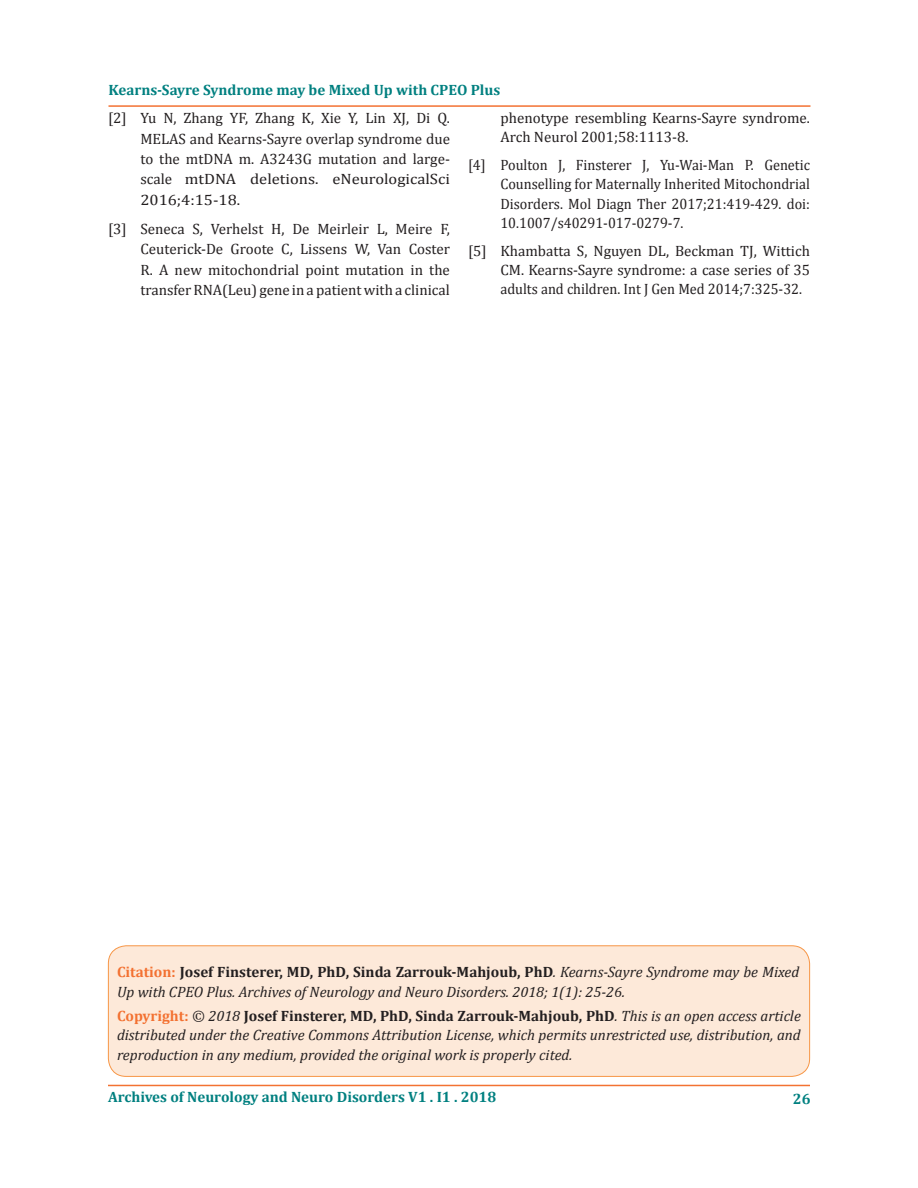
<style>
.page{position:relative;width:918px;height:1188px;background:#fff}
.page>*{position:absolute;margin:0;border:0;box-sizing:border-box;transform-origin:0 0}
.t1{font:15px/20.4px "Cambria";color:#231f20;text-align:justify}
.t2{font:italic 15px/19.5px "Cambria";color:#231f20}
.t3{font:15px/19.2px "Cambria";color:#231f20;text-align:justify;scale:.95 1}
.t4{font:700 15px "Cambria";color:#008080}
.s1{font-weight:700;font-style:normal;color:#f37131}
.s2{font-weight:700;font-style:normal}
</style>
<div class="page">
<hr style="left:108px;top:1085px;width:702px;height:1px;background:#f37232">
<hr style="left:108px;top:105px;width:702px;height:2px;background:#f37232">
<div style="left:108px;top:946px;width:702px;height:130px;background:#fde9d9;border-radius:18px"></div>
<div style="left:108px;top:945px;width:702px;height:132px;border:1px solid #f79646;border-radius:18px"></div>
<p class="t4" style="left:108px;top:80px;width:393px">Kearns-Sayre Syndrome may be Mixed Up with CPEO Plus</p>
<p class="t1" style="left:140px;top:108px;width:311px;text-indent:-32px">[2] Yu N, Zhang YF, Zhang K, Xie Y, Lin XJ, Di Q.<br>MELAS and Kearns-Sayre overlap syndrome due to the mtDNA m. A3243G mutation and large&shy;scale mtDNA deletions. eNeurologicalSci 2016;4:15-18.</p>
<p class="t1" style="left:140px;top:218px;width:311px;text-indent:-32px">[3] Seneca S, Verhelst H, De Meirleir L, Meire F, Ceuterick-De Groote C, Lissens W, Van Coster R. A new mitochondrial point mutation in the transfer RNA(Leu) gene in a patient with a clinical</p>
<p class="t1" style="left:500px;top:108px;width:311px;line-height:19.2px">phenotype resembling Kearns-Sayre syndrome.<br>Arch Neurol 2001;58:1113-8.</p>
<p class="t3" style="left:500px;top:155px;width:327px;text-indent:-32px">[4] Poulton J, Finsterer J, Yu-Wai-Man P. Genetic Counselling for Maternally Inherited Mitochondrial Disorders. Mol Diagn Ther 2017;21:419-429. doi:<br>10.1007/s40291-017-0279-7.</p>
<p class="t1" style="left:500px;top:241px;width:311px;line-height:19.2px;text-indent:-32px">[5] Khambatta S, Nguyen DL, Beckman TJ, Wittich CM. Kearns-Sayre syndrome: a case series of 35 adults and children. Int J Gen Med 2014;7:325-32.</p>
<p class="t2" style="left:117px;top:962px;width:684px"><span class="s1">Citation:</span> <span class="s2">Josef Finsterer, MD, PhD, Sinda Zarrouk-Mahjoub, PhD</span>. Kearns-Sayre Syndrome may be Mixed<br>Up with CPEO Plus. Archives of Neurology and Neuro Disorders. 2018; 1(1): 25-26.</p>
<p class="t2" style="left:117px;top:1005px;width:685px;text-align:justify"><span class="s1">Copyright:</span> © 2018 <span class="s2">Josef Finsterer, MD, PhD, Sinda Zarrouk-Mahjoub, PhD</span>. This is an open access article distributed under the Creative Commons Attribution License, which permits unrestricted use, distribution, and reproduction in any medium, provided the original work is properly cited.</p>
<p class="t4" style="left:108px;top:1086px;width:390px">Archives of Neurology and Neuro Disorders V1 . I1 . 2018</p>
<p class="t4" style="left:793px;top:1089px;width:19px">26</p>
</div>
